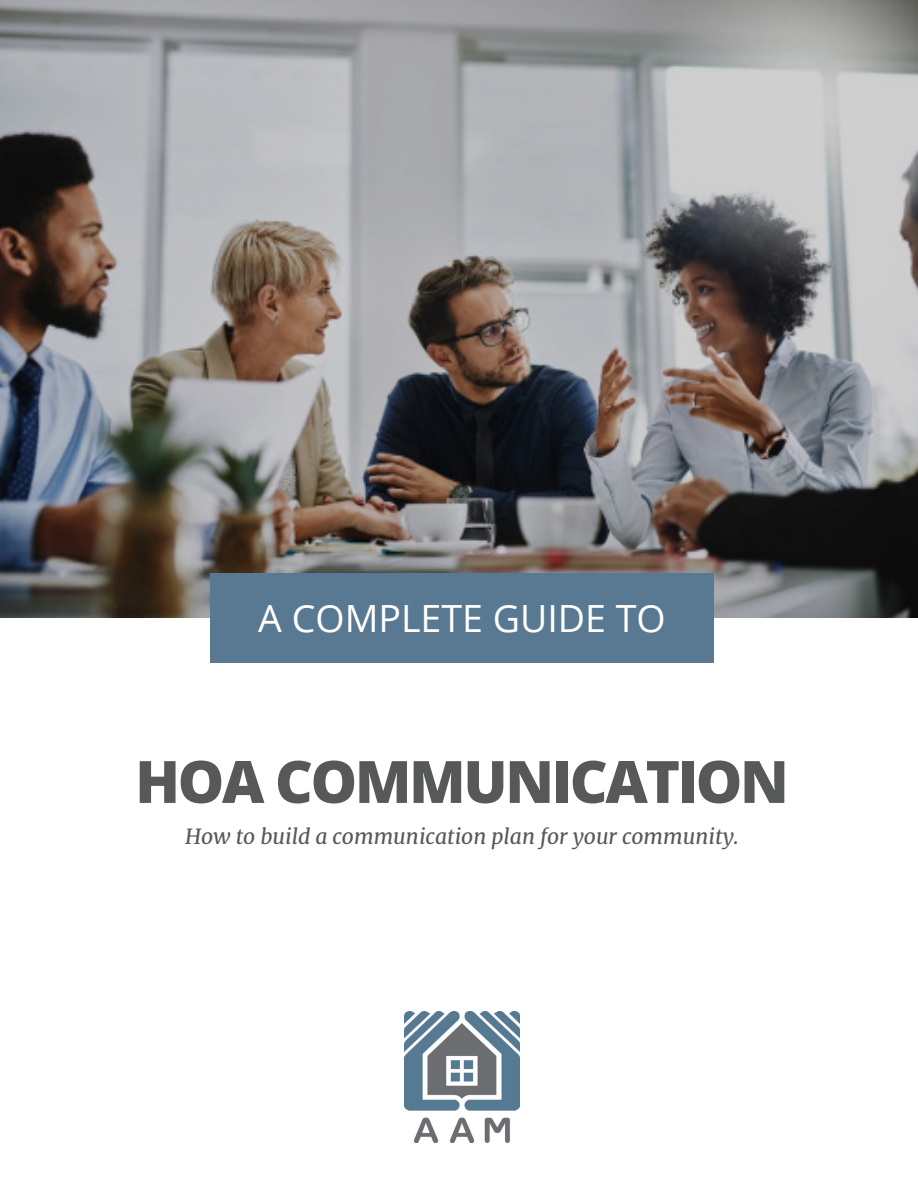
<style>
.page{position:relative;width:918px;height:1188px;background:#fff}
.page>*{position:absolute;margin:0;border:0;box-sizing:border-box;transform-origin:0 0}
.t1{font:800 58.5px "Open Sans";letter-spacing:-.04em;color:#57585a}
.t2{font:37.5px "Open Sans";color:#fff}
.t3{font:italic 21px "Merriweather";color:#57585a}
</style>
<div class="page">
<img style="left:0;top:0;width:918px;height:617px">
<div style="left:210px;top:573px;width:504px;height:90px;background:#587991"></div>
<img style="left:405px;top:1012px;width:114px;height:131px">
<p class="t2" style="left:258px;top:593px;width:409px">A COMPLETE GUIDE TO</p>
<p class="t1" style="left:135px;top:737px;width:655px">HOA COMMUNICATION</p>
<p class="t3" style="left:185px;top:822px;width:555px">How to build a communication plan for your community.</p>
</div>
